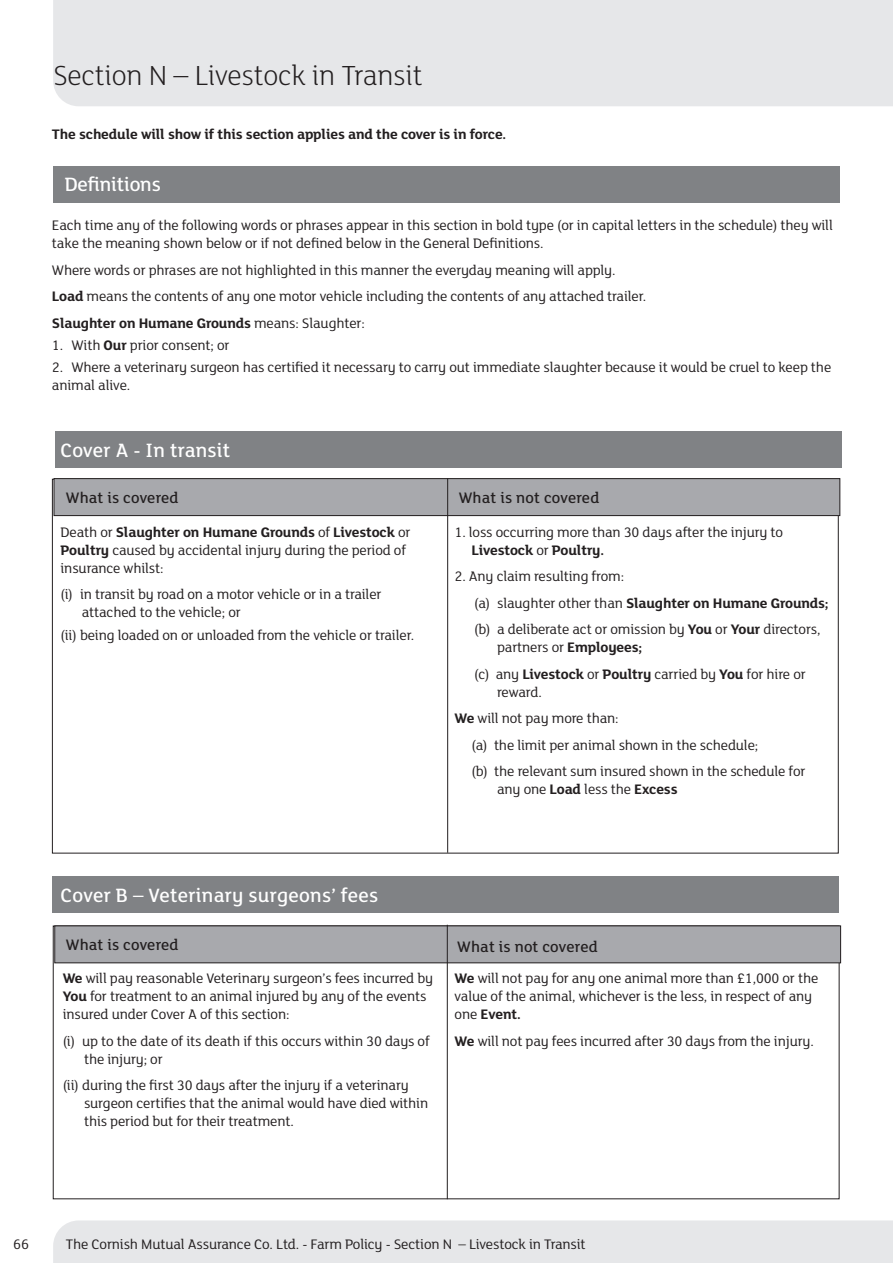
<style>
.page{position:relative;width:893px;height:1263px;background:#fff}
.page>*{position:absolute;margin:0;border:0;box-sizing:border-box;transform-origin:0 0}
.t1{font:300 30px "FS Lola";letter-spacing:-.01em;color:#231f20}
.t2{font:500 21px "FS Lola";letter-spacing:.01em;color:#fff}
.t3{font:500 21px "FS Lola";letter-spacing:-.01em;color:#fff}
.t4{font:500 16.5px "FS Lola";letter-spacing:.01em;color:#231f20}
.t5{font:15px/18px "FS Lola";letter-spacing:-.01em;color:#231f20}
.t6{font:700 15px "FS Lola";letter-spacing:-.01em;color:#231f20}
.s1{font-weight:700}
</style>
<div class="page">
<div style="left:53px;top:1220px;width:840px;height:43px;background:#e6e7e9"></div>
<div style="left:53px;top:0;width:840px;height:106px;background:#e6e7e9"></div>
<div style="left:53px;top:166px;width:786px;height:36px;background:#808285"></div>
<div style="left:55px;top:431px;width:786px;height:37px;background:#808285"></div>
<div style="left:54px;top:479px;width:786px;height:37px;background:#a8a9ad"></div>
<div style="left:54px;top:478px;width:786px;height:38px;border:1px solid #231f20"></div>
<hr style="left:447px;top:478px;width:1px;height:375px;background:#231f20">
<div style="left:52px;top:876px;width:787px;height:36px;background:#808285"></div>
<div style="left:55px;top:926px;width:786px;height:37px;background:#a8a9ad"></div>
<div style="left:54px;top:925px;width:787px;height:38px;border:1px solid #231f20"></div>
<hr style="left:447px;top:925px;width:1px;height:274px;background:#231f20">
<h1 class="t1" style="left:53px;top:55px;width:371px">Section N – Livestock in Transit</h1>
<p class="t6" style="left:52px;top:124px;width:456px">The schedule will show if this section applies and the cover is in force.</p>
<h2 class="t3" style="left:65px;top:171px;width:98px">Definitions</h2>
<p class="t5" style="left:52px;top:216px;width:782px">Each time any of the following words or phrases appear in this section in bold type (or in capital letters in the schedule) they will take the meaning shown below or if not defined below in the General Definitions.</p>
<p class="t5" style="left:52px;top:256px;width:596px;line-height:26.5px">Where words or phrases are not highlighted in this manner the everyday meaning will apply.<br><span class="s1">Load</span> means the contents of any one motor vehicle including the contents of any attached trailer.<br><span class="s1">Slaughter on Humane Grounds</span> means: Slaughter:</p>
<p class="t5" style="left:52px;top:336px;width:179px">1. With <span class="s1">Our</span> prior consent; or</p>
<p class="t5" style="left:52px;top:358px;width:781px">2. Where a veterinary surgeon has certified it necessary to carry out immediate slaughter because it would be cruel to keep the animal alive.</p>
<h2 class="t2" style="left:60px;top:437px;width:171px">Cover A - In transit</h2>
<p class="t4" style="left:66px;top:487px;width:114px">What is covered</p>
<p class="t4" style="left:459px;top:487px;width:142px">What is not covered</p>
<p class="t5" style="left:60px;top:522px;width:351px">Death or <span class="s1">Slaughter on Humane Grounds</span> of <span class="s1">Livestock</span> or<br><span class="s1">Poultry</span> caused by accidental injury during the period of insurance whilst:</p>
<p class="t5" style="left:82px;top:585px;width:301px;text-indent:-21px">(i) in transit by road on a motor vehicle or in a trailer attached to the vehicle; or</p>
<p class="t5" style="left:60px;top:625px;width:355px">(ii) being loaded on or unloaded from the vehicle or trailer.</p>
<p class="t5" style="left:472px;top:522px;width:313px;text-indent:-17px">1. loss occurring more than 30 days after the injury to<br><span class="s1">Livestock</span> or <span class="s1">Poultry.</span></p>
<p class="t5" style="left:474px;top:563px;width:356px;line-height:26.5px;text-indent:-20px">2. Any claim resulting from:<br>(a) slaughter other than <span class="s1">Slaughter on Humane Grounds; </span>(b) a deliberate act or omission by <span class="s1">You</span> or <span class="s1">Your</span> directors,</p>
<p class="t5" style="left:474px;top:634px;width:333px;line-height:26.5px;text-indent:23px">partners or <span class="s1">Employees;<br></span>(c) any <span class="s1">Livestock</span> or <span class="s1">Poultry</span> carried by <span class="s1">You</span> for hire or</p>
<p class="t5" style="left:497px;top:682px;width:46px">reward.</p>
<p class="t5" style="left:455px;top:709px;width:166px"><span class="s1">We</span> will not pay more than:</p>
<p class="t5" style="left:472px;top:735px;width:288px">(a) the limit per animal shown in the schedule;</p>
<p class="t5" style="left:472px;top:762px;width:335px">(b) the relevant sum insured shown in the schedule for</p>
<p class="t5" style="left:497px;top:780px;width:182px">any one <span class="s1">Load</span> less the <span class="s1">Excess</span></p>
<h2 class="t2" style="left:61px;top:881px;width:319px">Cover B – Veterinary surgeons’ fees</h2>
<p class="t4" style="left:66px;top:934px;width:114px">What is covered</p>
<p class="t4" style="left:457px;top:936px;width:142px">What is not covered</p>
<p class="t5" style="left:63px;top:969px;width:372px"><span class="s1">We</span> will pay reasonable Veterinary surgeon’s fees incurred by<br><span class="s1">You</span> for treatment to an animal injured by any of the events insured under Cover A of this section:</p>
<p class="t5" style="left:84px;top:1031px;width:347px;text-indent:-21px">(i) up to the date of its death if this occurs within 30 days of the injury; or</p>
<p class="t5" style="left:84px;top:1076px;width:346px;text-indent:-21px">(ii) during the first 30 days after the injury if a veterinary surgeon certifies that the animal would have died within this period but for their treatment.</p>
<p class="t5" style="left:455px;top:969px;width:365px"><span class="s1">We</span> will not pay for any one animal more than £1,000 or the value of the animal, whichever is the less, in respect of any one <span class="s1">Event.</span></p>
<p class="t5" style="left:455px;top:1031px;width:361px"><span class="s1">We</span> will not pay fees incurred after 30 days from the injury.</p>
<p class="t5" style="left:13px;top:1234px;width:17px">66</p>
<p class="t5" style="left:66px;top:1234px;width:521px">The Cornish Mutual Assurance Co. Ltd. - Farm Policy - Section N – Livestock in Transit</p>
</div>
